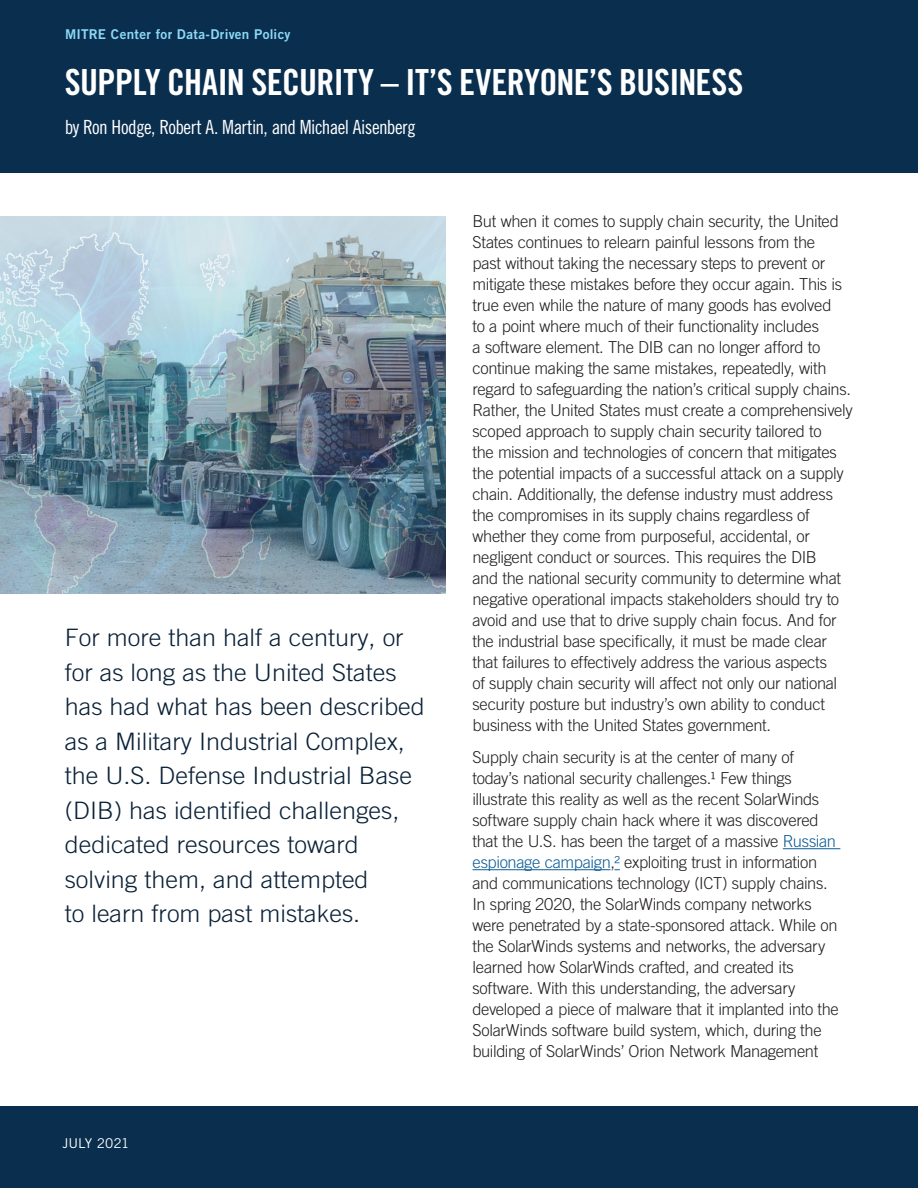
<style>
.page{position:relative;width:918px;height:1188px;background:#fff}
.page>*{position:absolute;margin:0;border:0;box-sizing:border-box;transform-origin:0 0}
.t1{font:36px "Trade Gothic LT Pro Bd Cn 20";letter-spacing:-.015em;color:#fff}
.t2{font:300 24px/34.5px "Trade Gothic LT Pro";color:#0a2137;scale:1.05 1}
.t3{font:19.5px "Trade Gothic LT Pro Cn 18";letter-spacing:-.03em;color:#fff}
.t4{font:300 16.5px/21px "Trade Gothic LT Pro";letter-spacing:-.02em;color:#231f20}
.t5{font:13.5px "Trade Gothic LT Pro Bd 2";letter-spacing:.02em;color:#8dd7f7}
.t6{font:13.5px "Trade Gothic LT Pro";letter-spacing:-.005em;color:#fff}
.s1{color:#0d5c96}
</style>
<div class="page">
<div style="left:0;top:0;width:918px;height:173px;background:#092e4e"></div>
<hr style="left:783px;top:848px;width:57px;height:1px;background:#0d5c96">
<hr style="left:472px;top:869px;width:138px;height:1px;background:#0d5c96">
<img style="left:0;top:216px;width:446px;height:378px">
<div style="left:0;top:1107px;width:918px;height:81px;background:#092e4e"></div>
<p class="t5" style="left:65px;top:26px;width:227px">MITRE Center for Data-Driven Policy</p>
<h1 class="t1" style="left:65px;top:60px;width:680px">SUPPLY CHAIN SECURITY – IT’S EVERYONE’S BUSINESS</h1>
<p class="t3" style="left:65px;top:115px;width:353px">by Ron Hodge, Robert A. Martin, and Michael Aisenberg</p>
<p class="t2" style="left:65px;top:620px;width:344px">For more than half a century, or for as long as the United States has had what has been described as a Military Industrial Complex, the U.S. Defense Industrial Base (DIB) has identified challenges, dedicated resources toward solving them, and attempted<br>to learn from past mistakes.</p>
<p class="t6" style="left:62px;top:1135px;width:68px">JULY 2021</p>
<p class="t4" style="left:472px;top:211px;width:382px">But when it comes to supply chain security, the United States continues to relearn painful lessons from the<br>past without taking the necessary steps to prevent or mitigate these mistakes before they occur again. This is true even while the nature of many goods has evolved<br>to a point where much of their functionality includes<br>a software element. The DIB can no longer afford to continue making the same mistakes, repeatedly, with regard to safeguarding the nation’s critical supply chains.<br>Rather, the United States must create a comprehensively scoped approach to supply chain security tailored to<br>the mission and technologies of concern that mitigates the potential impacts of a successful attack on a supply chain. Additionally, the defense industry must address the compromises in its supply chains regardless of whether they come from purposeful, accidental, or negligent conduct or sources. This requires the DIB<br>and the national security community to determine what negative operational impacts stakeholders should try to avoid and use that to drive supply chain focus. And for the industrial base specifically, it must be made clear that failures to effectively address the various aspects<br>of supply chain security will affect not only our national security posture but industry’s own ability to conduct business with the United States government.</p>
<p class="t4" style="left:472px;top:747px;width:368px">Supply chain security is at the center of many of today’s national security challenges.¹ Few things illustrate this reality as well as the recent SolarWinds software supply chain hack where it was discovered that the U.S. has been the target of a massive <span class="s1">Russian espionage campaign</span>,<span class="s1">²</span> exploiting trust in information and communications technology (ICT) supply chains.<br>In spring 2020, the SolarWinds company networks were penetrated by a state-sponsored attack. While on the SolarWinds systems and networks, the adversary learned how SolarWinds crafted, and created its software. With this understanding, the adversary developed a piece of malware that it implanted into the SolarWinds software build system, which, during the building of SolarWinds’ Orion Network Management</p>
</div>
